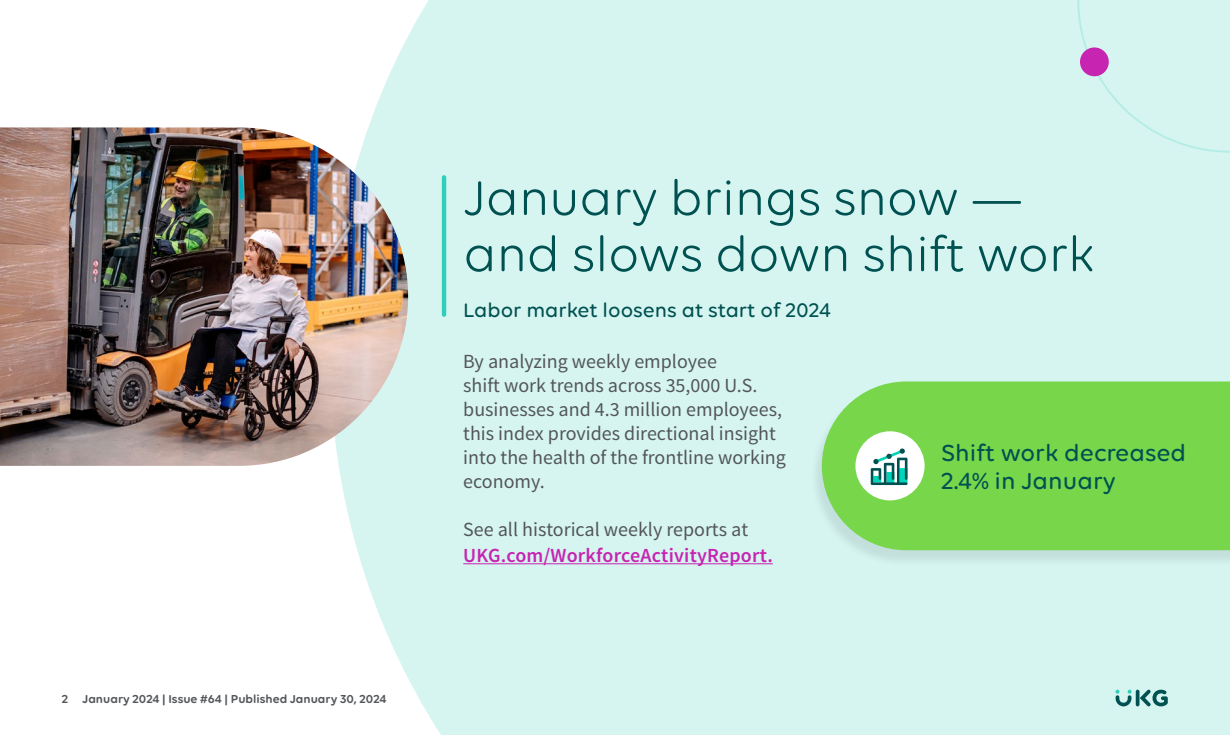
<style>
.page{position:relative;width:1230px;height:735px;background:#fff}
.page>*{position:absolute;margin:0;border:0;box-sizing:border-box;transform-origin:0 0}
.t1{font:52.5px/56.2px "Volte Rounded";letter-spacing:-.01em;color:#005151}
.t2{font:500 25px/27.5px "Volte Rounded";color:#005151}
.t3{font:500 21.25px "Volte Rounded";color:#005151}
.t4{font:20px/24px "Source Sans Pro";color:#53565a}
.t5{font:600 20px/26.2px "Source Sans Pro";letter-spacing:.01em;color:#c724b1}
.t6{font:600 12.5px "Volte Rounded";color:#53565a}
.s1{font-weight:400;color:#53565a}
</style>
<div class="page">
<div style="left:339px;top:0;width:891px;height:735px;background:#d6f5f1"></div>
<div style="left:1077px;top:0;width:153px;height:153px;background:#d6f5f1"></div>
<div style="left:1080px;top:47px;width:29px;height:29px;background:#c724b1;border-radius:50%"></div>
<img style="left:0;top:127px;width:408px;height:339px">
<hr style="left:442px;top:175px;width:4px;height:142px;background:#30cebb;border-radius:2px">
<hr style="left:463px;top:563px;width:310px;height:1px;background:#c724b1">
<div style="left:810px;top:384px;width:420px;height:183px;background:#000;opacity:.09"></div>
<div style="left:822px;top:381px;width:408px;height:169px;background:#78d64b"></div>
<div style="left:855px;top:431px;width:70px;height:69px;background:#fff;border-radius:50%"></div>
<svg style="left:871px;top:449px;width:36px;height:36px"></svg>
<svg style="left:1136px;top:690px;width:4px;height:16px"></svg>
<svg style="left:1140px;top:690px;width:28px;height:16px"></svg>
<svg style="left:1116px;top:690px;width:16px;height:16px"></svg>
<p class="t6" style="left:62px;top:691px;width:326px">2 January 2024 | Issue #64 | Published January 30, 2024</p>
<h1 class="t1" style="left:463px;top:168px;width:633px">January brings snow — and slows down shift work</h1>
<h2 class="t3" style="left:463px;top:298px;width:369px">Labor market loosens at start of 2024</h2>
<h1 class="t4" style="left:463px;top:349px;width:324px">By analyzing weekly employee<br>shift work trends across 35,000 U.S. businesses and 4.3 million employees, this index provides directional insight into the health of the frontline working economy.</h1>
<h1 class="t5" style="left:463px;top:516px;width:311px"><span class="s1">See all historical weekly reports at<br></span>UKG.com/WorkforceActivityReport.</h1>
<h1 class="t2" style="left:941px;top:439px;width:247px">Shift work decreased<br>2.4% in January</h1>
</div>
